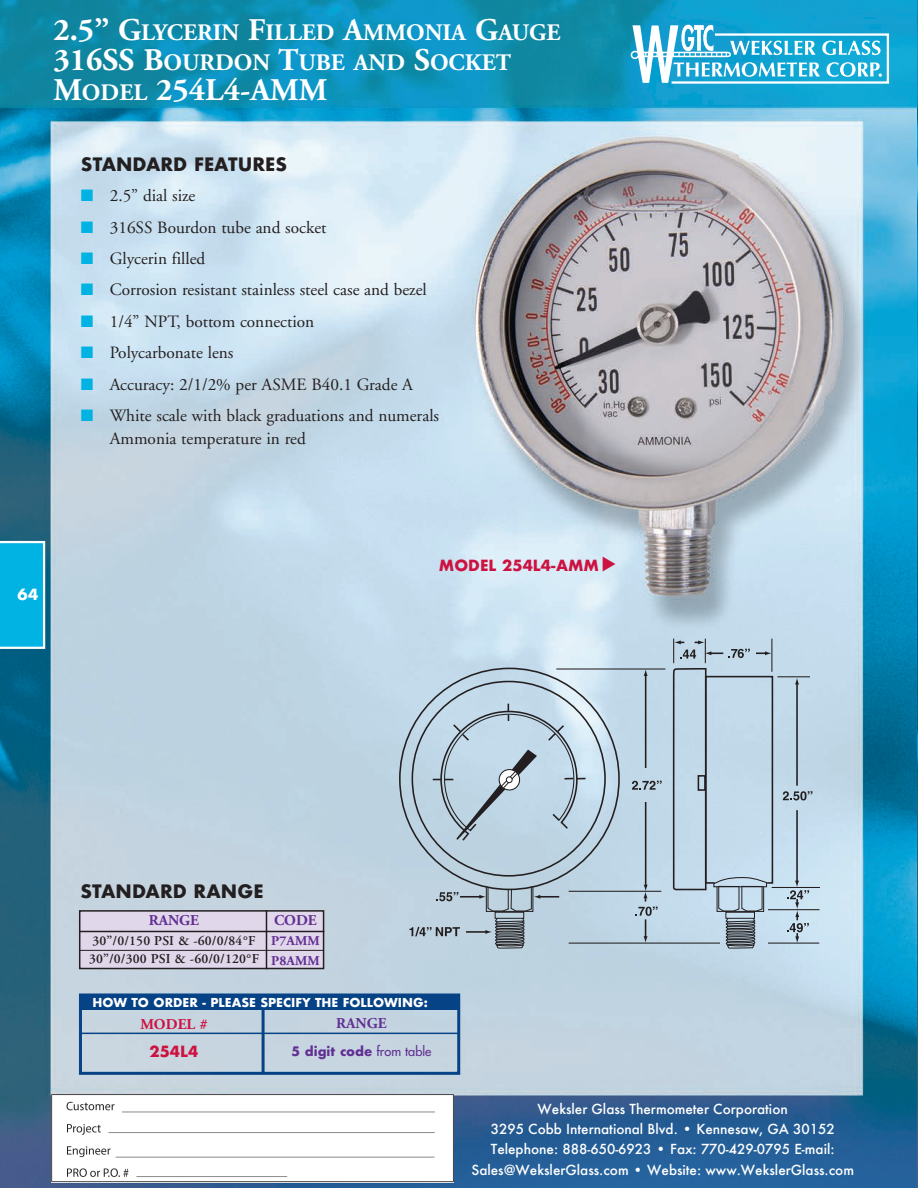
<style>
.page{position:relative;width:918px;height:1188px;background:#fff}
.page>*{position:absolute;margin:0;border:0;box-sizing:border-box;transform-origin:0 0}
.t1{font:700 31.5px "Adobe Garamond";color:#fff}
.t2{font:700 23.7px/30px "Adobe Garamond";color:#fff}
.t3{font:700 18px "Futura";color:#231f20}
.t4{font:17.25px/22.5px "Adobe Garamond";color:#231f20}
.t5{font:700 15px "Futura";color:#cd1141}
.t6{font:700 15px "Adobe Garamond";color:#622f92}
.t7{font:700 15px "Adobe Garamond";color:#cd1141}
.t8{font:700 15px "Futura";color:#fff}
.t9{font:500 13.5px/20.2px "Futura";color:#fff;text-align:center}
.t10{font:600 13.5px/18px "Adobe Garamond";letter-spacing:.01em;color:#231f20}
.t11{font:700 12.75px "Futura";color:#622f92}
.t12{font:700 12px "Futura";color:#fff}
.s1{font-size:31.5px}
.s2{font-size:23.7px}
.s3{color:#00b3e3}
.s4{font-weight:700;color:#622f92}
.s5{font-weight:400}
</style>
<div class="page">
<img style="left:916px;top:0;width:2px;height:1188px">
<img style="left:0;top:0;width:916px;height:1188px">
<svg style="left:631px;top:25px;width:258px;height:59px"></svg>
<div style="left:80px;top:911px;width:244px;height:58px;background:#e0d7ea"></div>
<div style="left:79px;top:910px;width:245px;height:59px;border:2px solid #231f20"></div>
<hr style="left:79px;top:931px;width:245px;height:1px;background:#231f20">
<hr style="left:79px;top:950px;width:245px;height:1px;background:#231f20">
<hr style="left:266px;top:910px;width:1px;height:59px;background:#231f20">
<svg style="left:0;top:541px;width:45px;height:108px;background:#15b9e5"></svg>
<div style="left:79px;top:994px;width:381px;height:81px;border:3px solid #054286"></div>
<div style="left:80px;top:995px;width:379px;height:15px;background:#054286"></div>
<hr style="left:262px;top:994px;width:3px;height:80px;background:#054286">
<hr style="left:81px;top:1033px;width:379px;height:1px;background:#054286">
<hr style="left:539px;top:896px;width:20px;height:2px;background:#231f20">
<hr style="left:645px;top:675px;width:1px;height:93px;background:#231f20">
<svg style="left:644px;top:670px;width:4px;height:6px"></svg>
<hr style="left:645px;top:802px;width:1px;height:84px;background:#231f20">
<hr style="left:796px;top:810px;width:2px;height:72px;background:#231f20">
<hr style="left:796px;top:683px;width:2px;height:103px;background:#231f20">
<svg style="left:795px;top:678px;width:4px;height:6px"></svg>
<hr style="left:460px;top:896px;width:21px;height:2px;background:#231f20">
<hr style="left:466px;top:931px;width:21px;height:2px;background:#231f20">
<svg style="left:436px;top:892px;width:22px;height:9px"></svg>
<svg style="left:635px;top:885px;width:23px;height:58px"></svg>
<svg style="left:632px;top:781px;width:30px;height:9px"></svg>
<svg style="left:783px;top:791px;width:29px;height:9px"></svg>
<svg style="left:787px;top:881px;width:22px;height:62px"></svg>
<svg style="left:409px;top:927px;width:51px;height:9px"></svg>
<hr style="left:569px;top:943px;width:151px;height:1px;background:#231f20">
<hr style="left:768px;top:943px;width:51px;height:1px;background:#231f20">
<hr style="left:768px;top:909px;width:51px;height:1px;background:#231f20">
<hr style="left:777px;top:676px;width:33px;height:1px;background:#231f20">
<hr style="left:569px;top:891px;width:92px;height:1px;background:#231f20">
<hr style="left:772px;top:887px;width:48px;height:1px;background:#231f20">
<hr style="left:556px;top:668px;width:109px;height:2px;background:#231f20">
<svg style="left:479px;top:886px;width:61px;height:62px;background:#9cacb7"></svg>
<div style="left:486px;top:886px;width:47px;height:26px;border:1px solid #231f20"></div>
<svg style="left:672px;top:639px;width:102px;height:309px;background:#b5cbd9"></svg>
<svg style="left:433px;top:704px;width:153px;height:138px;background:#b5cad7"></svg>
<div style="left:506px;top:776px;width:7px;height:7px;border:1px solid #231f20;border-radius:50%"></div>
<img style="left:52px;top:1095px;width:401px;height:87px">
<svg style="left:603px;top:557px;width:13px;height:15px"></svg>
<h2 class="t2" style="left:53px;top:20px;width:509px"><span class="s1">2.5” G</span>LYCERIN <span class="s1">F</span>ILLED <span class="s1">A</span>MMONIA <span class="s1">G</span>AUGE<br><span class="s1">316SS B</span>OURDON <span class="s1">T</span>UBE AND <span class="s1">S</span>OCKET</h2>
<h1 class="t1" style="left:53px;top:77px;width:275px">M<span class="s2">ODEL</span> 254L4-AMM</h1>
<p class="t3" style="left:81px;top:152px;width:208px">STANDARD FEATURES</p>
<p class="t4" style="left:81px;top:186px;width:116px"><span class="s3">■</span> 2.5” dial size</p>
<p class="t4" style="left:81px;top:217px;width:247px"><span class="s3">■</span> 316SS Bourdon tube and socket</p>
<p class="t4" style="left:81px;top:249px;width:126px"><span class="s3">■</span> Glycerin filled</p>
<p class="t4" style="left:81px;top:280px;width:347px"><span class="s3">■</span> Corrosion resistant stainless steel case and bezel</p>
<p class="t4" style="left:81px;top:312px;width:235px"><span class="s3">■</span> 1/4” NPT, bottom connection</p>
<p class="t4" style="left:81px;top:343px;width:154px"><span class="s3">■</span> Polycarbonate lens</p>
<p class="t4" style="left:81px;top:375px;width:334px"><span class="s3">■</span> Accuracy: 2/1/2% per ASME B40.1 Grade A</p>
<p class="t4" style="left:110px;top:406px;width:331px;text-indent:-29px"><span class="s3">■</span> White scale with black graduations and numerals<br>Ammonia temperature in red</p>
<p class="t8" style="left:18px;top:584px;width:22px">64</p>
<p class="t5" style="left:439px;top:555px;width:162px">MODEL 254L4-AMM</p>
<p class="t3" style="left:80px;top:878px;width:185px">STANDARD RANGE</p>
<p class="t6" style="left:149px;top:915px;width:52px">RANGE</p>
<p class="t6" style="left:274px;top:915px;width:44px">CODE</p>
<p class="t10" style="left:89px;top:933px;width:232px">30”/0/150 PSI &amp; -60/0/84°F <span class="s4">P7AMM<br></span>30”/0/300 PSI &amp; -60/0/120°F <span class="s4">P8AMM</span></p>
<p class="t12" style="left:92px;top:993px;width:337px">HOW TO ORDER - PLEASE SPECIFY THE FOLLOWING:</p>
<p class="t7" style="left:140px;top:1018px;width:69px">MODEL #</p>
<p class="t5" style="left:149px;top:1041px;width:50px">254L4</p>
<p class="t6" style="left:336px;top:1017px;width:52px">RANGE</p>
<p class="t11" style="left:292px;top:1042px;width:141px">5 digit code <span class="s5">from table</span></p>
<p class="t9" style="left:471px;top:1098px;width:384px">Weksler Glass Thermometer Corporation<br>3295 Cobb International Blvd. • Kennesaw, GA 30152<br>Telephone: 888-650-6923 • Fax: 770-429-0795 E-mail:<br>Sales@WekslerGlass.com • Website: www.WekslerGlass.com</p>
</div>
